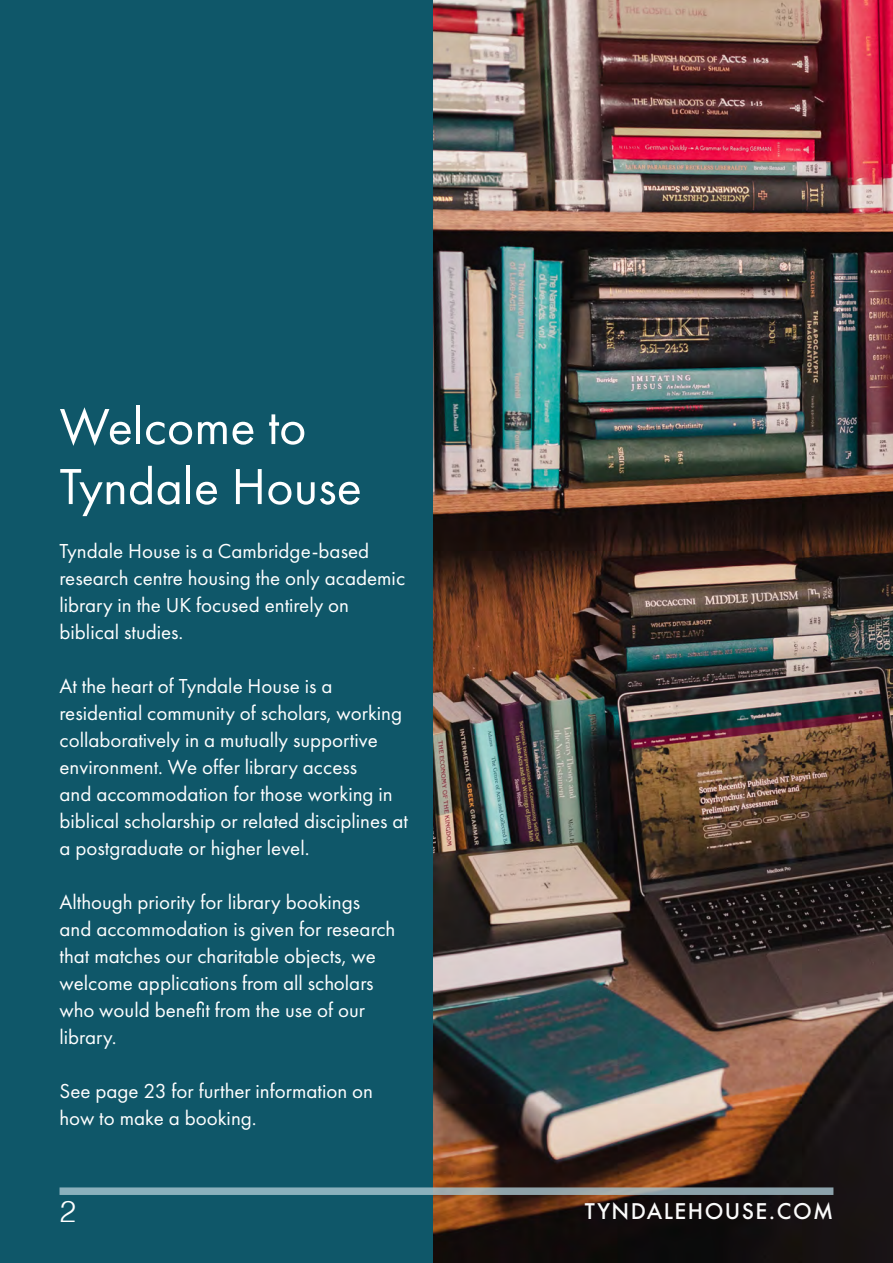
<style>
.page{position:relative;width:893px;height:1263px;background:#fff}
.page>*{position:absolute;margin:0;border:0;box-sizing:border-box;transform-origin:0 0}
.H1__Lato_Bold_34pt_B{font:52.5px/60px "Futura PT";color:#fff}
.t1{font:300 30px "Helvetica";color:#fff}
.B1__Lato_Light_16pt{font:21px/27px "Futura PT";color:#fff}
.H1__Lato_Bold_34pt_B-2{font:21px/27px "Futura PT";color:#fff}
.t2{font:500 21px "Futura";letter-spacing:.07em;color:#fbfbfb}
</style>
<div class="page">
<div style="left:0;top:0;width:434px;height:1263px;background:#0f5769"></div>
<img style="left:434px;top:0;width:459px;height:1263px">
<svg style="left:60px;top:1187px;width:773px;height:8px;background:#8aa4ab"></svg>
<p class="H1__Lato_Bold_34pt_B" style="left:60px;top:396px;width:304px">Welcome to<br>Tyndale House</p>
<p class="H1__Lato_Bold_34pt_B-2" style="left:60px;top:537px;width:347px">Tyndale House is a Cambridge-based research centre housing the only academic library in the UK focused entirely on biblical studies.</p>
<p class="B1__Lato_Light_16pt" style="left:60px;top:672px;width:350px">At the heart of Tyndale House is a residential community of scholars, working collaboratively in a mutually supportive environment. We offer library access<br>and accommodation for those working in biblical scholarship or related disciplines at a postgraduate or higher level.</p>
<p class="B1__Lato_Light_16pt" style="left:60px;top:888px;width:337px">Although priority for library bookings and accommodation is given for research that matches our charitable objects, we welcome applications from all scholars who would benefit from the use of our library.</p>
<p class="B1__Lato_Light_16pt" style="left:60px;top:1077px;width:315px">See page 23 for further information on how to make a booking.</p>
<h2 class="t1" style="left:60px;top:1186px;width:18px">2</h2>
<p class="t2" style="left:585px;top:1196px;width:250px">TYNDALEHOUSE.COM</p>
</div>
